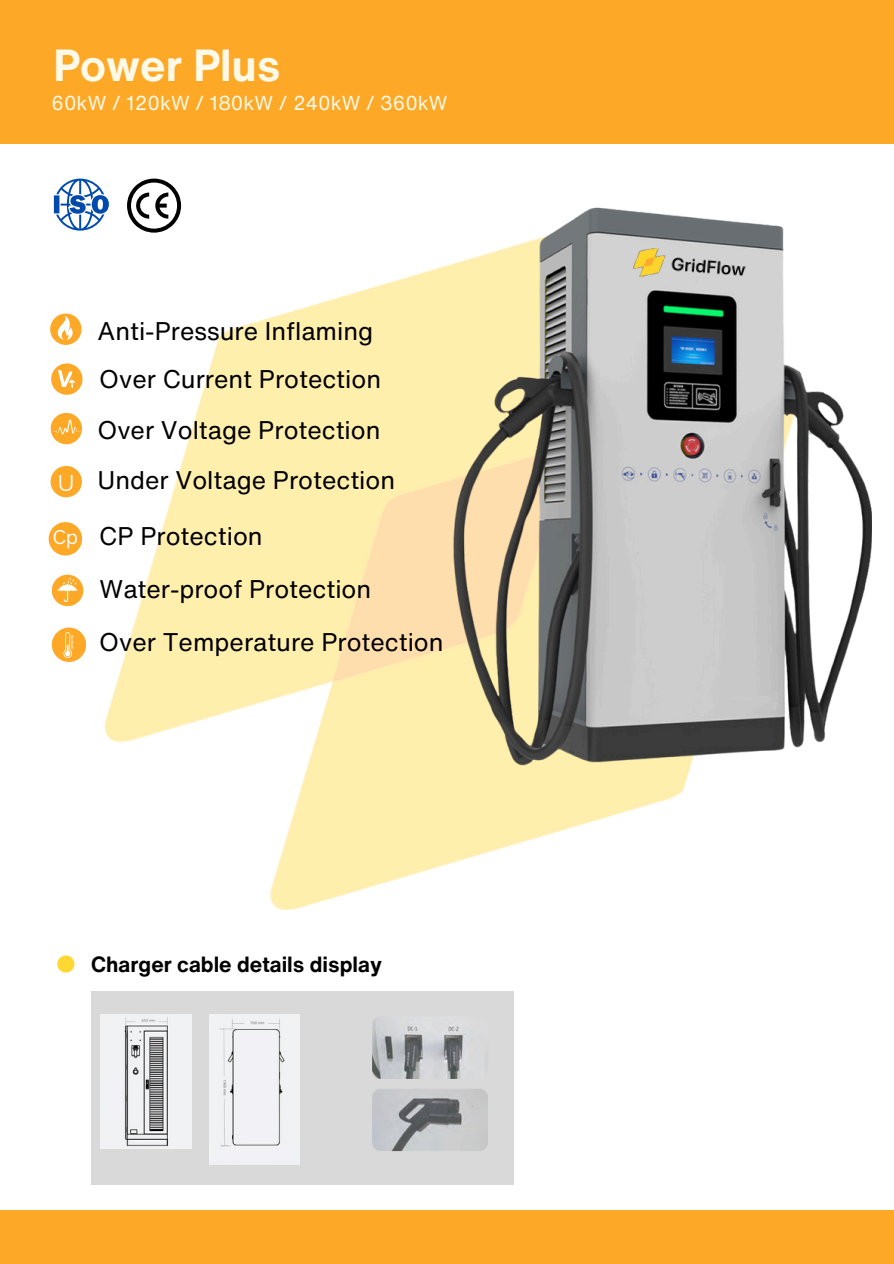
<style>
.page{position:relative;width:894px;height:1264px;background:#fff}
.page>*{position:absolute;margin:0;border:0;box-sizing:border-box;transform-origin:0 0}
.t1{font:700 43.8px "Helvetica Now Text";color:#fff9e7}
.t2{font:24.9px "Helvetica Now Text";color:#000}
.t3{font:22.65px "Montserrat";color:#fff}
.t4{font:700 21.45px "Helvetica Now Text";color:#000}
.t5{font:19.65px "Helvetica Now Text";color:#fff9e7}
.t6{font:19.35px "Canva Sans";color:#fff}
</style>
<div class="page">
<img style="left:104px;top:266px;width:582px;height:644px">
<div style="left:50px;top:313px;width:31px;height:32px;background:#fda927;border-radius:50%"></div>
<svg style="left:56px;top:315px;width:19px;height:25px"></svg>
<div style="left:51px;top:363px;width:31px;height:32px;background:#fda927;border-radius:50%"></div>
<svg style="left:58px;top:370px;width:17px;height:18px"></svg>
<div style="left:51px;top:413px;width:31px;height:31px;background:#fda927;border-radius:50%"></div>
<svg style="left:51px;top:419px;width:31px;height:15px"></svg>
<div style="left:51px;top:466px;width:31px;height:31px;background:#fda927;border-radius:50%"></div>
<div style="left:49px;top:522px;width:33px;height:33px;background:#fda927;border-radius:50%"></div>
<div style="left:52px;top:574px;width:31px;height:32px;background:#fda927;border-radius:50%"></div>
<svg style="left:57px;top:577px;width:21px;height:25px"></svg>
<div style="left:52px;top:627px;width:34px;height:35px;background:#fda927;border-radius:50%"></div>
<svg style="left:63px;top:632px;width:10px;height:26px"></svg>
<div style="left:0;top:0;width:893px;height:144px;background:#fda927"></div>
<svg style="left:54px;top:179px;width:55px;height:51px"></svg>
<svg style="left:127px;top:179px;width:54px;height:54px"></svg>
<div style="left:0;top:1210px;width:893px;height:53px;background:#fda927"></div>
<div style="left:57px;top:955px;width:17px;height:17px;background:#ffd732;border-radius:50%"></div>
<img style="left:443px;top:207px;width:428px;height:577px">
<img style="left:631px;top:246px;width:117px;height:39px">
<div style="left:91px;top:991px;width:422px;height:193px;background:#d9d9d9"></div>
<img style="left:372px;top:1018px;width:94px;height:60px">
<img style="left:372px;top:1089px;width:116px;height:62px">
<div style="left:210px;top:1014px;width:90px;height:150px;background:#f1f1f4"></div>
<img style="left:101px;top:1014px;width:91px;height:134px">
<p class="t1" style="left:54px;top:33px;width:228px">Power Plus</p>
<p class="t5" style="left:51px;top:88px;width:397px">60kW / 120kW / 180kW / 240kW / 360kW</p>
<h2 class="t2" style="left:97px;top:312px;width:277px">Anti-Pressure Inflaming</h2>
<h2 class="t3" style="left:57px;top:468px;width:19px">U</h2>
<h1 class="t6" style="left:52px;top:524px;width:27px">Cp</h1>
<p class="t2" style="left:99px;top:360px;width:283px">Over Current Protection</p>
<p class="t2" style="left:97px;top:411px;width:284px">Over Voltage Protection</p>
<h2 class="t2" style="left:97px;top:461px;width:299px">Under Voltage Protection</h2>
<h2 class="t2" style="left:99px;top:518px;width:165px">CP Protection</h2>
<h2 class="t2" style="left:99px;top:570px;width:273px">Water-proof Protection</h2>
<h2 class="t2" style="left:99px;top:623px;width:346px">Over Temperature Protection</h2>
<h2 class="t4" style="left:91px;top:948px;width:292px">Charger cable details display</h2>
</div>
